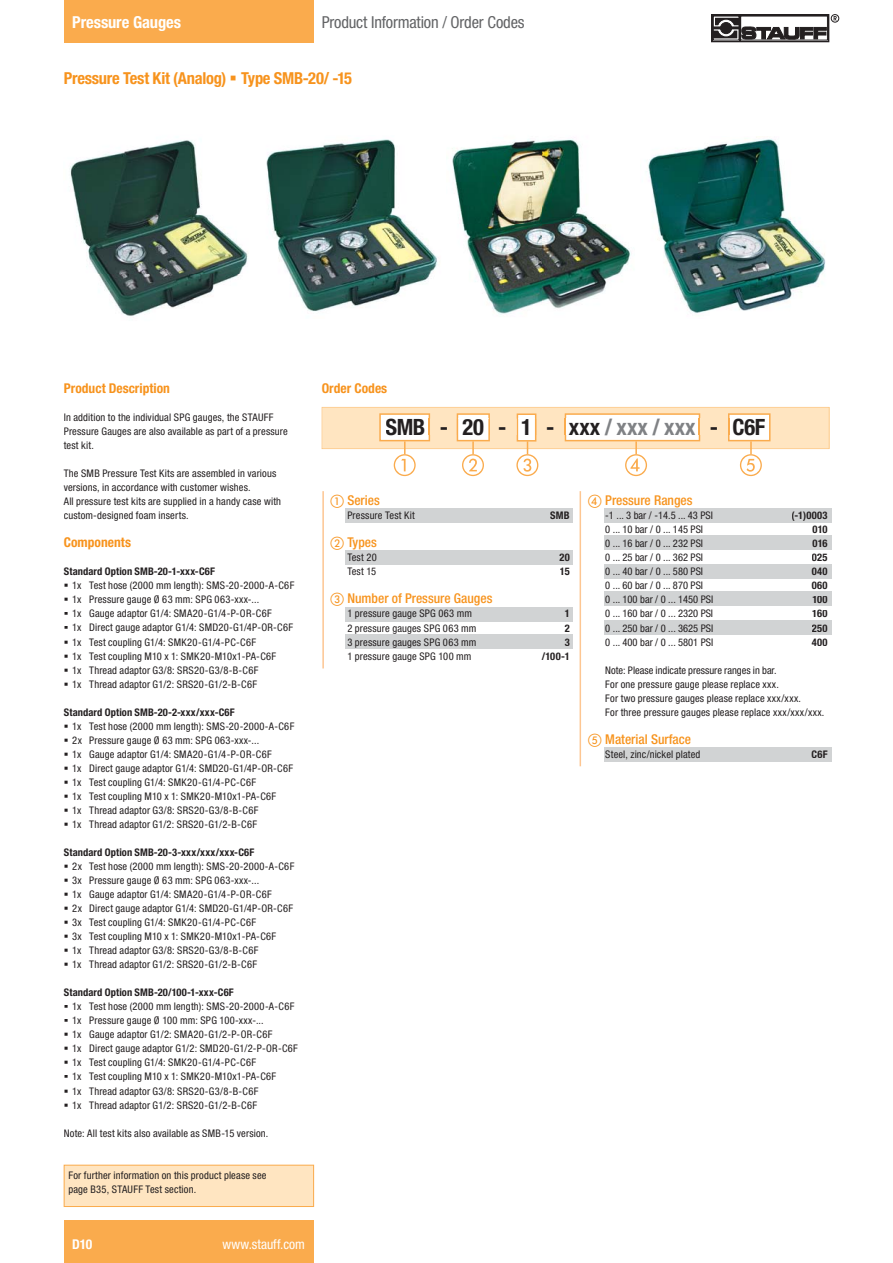
<style>
.page{position:relative;width:893px;height:1263px;background:#fff}
.page>*{position:absolute;margin:0;border:0;box-sizing:border-box;transform-origin:0 0}
.t1{font:700 condensed 22.5px "Helvetica Neue LT Com";color:#808285}
.t2{font:700 condensed 22.5px "Helvetica Neue LT Com";color:#231f20}
.t3{font:700 condensed 16.5px "Helvetica Neue LT Com";letter-spacing:-.02em;color:#f7931d}
.t4{font:condensed 16.5px "Helvetica Neue LT Com";letter-spacing:-.01em;color:#636466}
.t5{font:700 condensed 16.5px "Helvetica Neue LT Com";letter-spacing:-.01em;color:#fff}
.t6{font:500 condensed 13.5px "Helvetica Neue LT Com";color:#f7931d}
.t7{font:700 condensed 13.5px "Helvetica Neue LT Com";color:#f7931d}
.t8{font:condensed 13.5px "Helvetica Neue LT Com";letter-spacing:.005em;color:#fff}
.t9{font:700 condensed 13.5px "Helvetica Neue LT Com";color:#fff}
.t10{font:condensed 10.5px/14.1px "Helvetica Neue LT Com";letter-spacing:.015em;color:#231f20}
.t11{font:700 condensed 10.5px "Helvetica Neue LT Com";letter-spacing:.015em;color:#231f20}
.s1{color:#231f20}
.s2{font-family:"European Pi One";font-weight:400;font-stretch:normal}
</style>
<div class="page">
<div style="left:64px;top:1221px;width:249px;height:42px;background:#faab4d"></div>
<div style="left:64px;top:0;width:249px;height:42px;background:#faab4d"></div>
<div style="left:711px;top:14px;width:118px;height:28px;border:1px solid #231f20"></div>
<svg style="left:715px;top:25px;width:22px;height:6px"></svg>
<div style="left:831px;top:14px;width:8px;height:9px;border:1px solid #231f20;border-radius:50%"></div>
<svg style="left:833px;top:16px;width:4px;height:5px"></svg>
<svg style="left:717px;top:20px;width:21px;height:3px"></svg>
<div style="left:715px;top:18px;width:25px;height:7px;border:1px solid #231f20"></div>
<svg style="left:715px;top:33px;width:20px;height:3px"></svg>
<div style="left:713px;top:31px;width:24px;height:7px;border:1px solid #231f20"></div>
<svg style="left:718px;top:20px;width:16px;height:16px"></svg>
<div style="left:718px;top:20px;width:16px;height:16px;border:1px solid #fff;border-radius:50%"></div>
<div style="left:720px;top:23px;width:12px;height:11px;background:#231f20;border-radius:50%"></div>
<div style="left:720px;top:23px;width:12px;height:11px;border:1px solid #231f20;border-radius:50%"></div>
<div style="left:713px;top:27px;width:27px;height:2px;border:1px solid #231f20"></div>
<svg style="left:742px;top:27px;width:84px;height:13px"></svg>
<img style="left:70px;top:140px;width:178px;height:176px">
<div style="left:604px;top:621px;width:227px;height:14px;background:#d1d3d4"></div>
<div style="left:604px;top:747px;width:227px;height:14px;background:#d1d3d4"></div>
<div style="left:604px;top:564px;width:227px;height:14px;background:#d1d3d4"></div>
<div style="left:604px;top:536px;width:227px;height:14px;background:#d1d3d4"></div>
<div style="left:604px;top:508px;width:227px;height:14px;background:#d1d3d4"></div>
<hr style="left:579px;top:491px;width:2px;height:275px;background:#fdc692">
<svg style="left:322px;top:407px;width:507px;height:69px"></svg>
<div style="left:604px;top:592px;width:227px;height:14px;background:#d1d3d4"></div>
<img style="left:266px;top:139px;width:172px;height:173px">
<img style="left:452px;top:139px;width:179px;height:176px">
<img style="left:646px;top:137px;width:180px;height:176px">
<div style="left:64px;top:1165px;width:250px;height:41px;background:#ffe5c1"></div>
<div style="left:64px;top:1165px;width:250px;height:42px;border:1px solid #faab4d"></div>
<div style="left:345px;top:508px;width:228px;height:14px;background:#d1d3d4"></div>
<div style="left:345px;top:607px;width:228px;height:14px;background:#d1d3d4"></div>
<div style="left:345px;top:550px;width:228px;height:14px;background:#d1d3d4"></div>
<hr style="left:322px;top:491px;width:2px;height:177px;background:#fdc692">
<div style="left:345px;top:635px;width:228px;height:14px;background:#d1d3d4"></div>
<h2 class="t5" style="left:72px;top:16px;width:110px">Pressure Gauges</h2>
<h2 class="t4" style="left:322px;top:16px;width:204px">Product Information / Order Codes</h2>
<h2 class="t3" style="left:64px;top:72px;width:290px">Pressure Test Kit (Analog) Type SMB-20/ -15</h2>
<p class="t7" style="left:64px;top:383px;width:108px">Product Description</p>
<p class="t10" style="left:64px;top:411px;width:226px">In addition to the individual SPG gauges, the STAUFF<br>Pressure Gauges are also available as part of a pressure test kit.</p>
<p class="t10" style="left:64px;top:467px;width:219px">The SMB Pressure Test Kits are assembled in various versions, in accordance with customer wishes.<br>All pressure test kits are supplied in a handy case with custom-designed foam inserts.</p>
<p class="t7" style="left:64px;top:538px;width:69px">Components</p>
<p class="t11" style="left:64px;top:568px;width:153px">Standard Option SMB-20-1-xxx-C6F</p>
<p class="t10" style="left:72px;top:579px;width:224px">1x Test hose (2000 mm length): SMS-20-2000-A-C6F 1x Pressure gauge Ø 63 mm: SPG 063-xxx-...<br>1x Gauge adaptor G1/4: SMA20-G1/4-P-OR-C6F<br>1x Direct gauge adaptor G1/4: SMD20-G1/4P-OR-C6F 1x Test coupling G1/4: SMK20-G1/4-PC-C6F<br>1x Test coupling M10 x 1: SMK20-M10x1-PA-C6F<br>1x Thread adaptor G3/8: SRS20-G3/8-B-C6F<br>1x Thread adaptor G1/2: SRS20-G1/2-B-C6F</p>
<p class="t11" style="left:64px;top:708px;width:172px">Standard Option SMB-20-2-xxx/xxx-C6F</p>
<p class="t10" style="left:72px;top:720px;width:224px">1x Test hose (2000 mm length): SMS-20-2000-A-C6F 2x Pressure gauge Ø 63 mm: SPG 063-xxx-...<br>1x Gauge adaptor G1/4: SMA20-G1/4-P-OR-C6F<br>1x Direct gauge adaptor G1/4: SMD20-G1/4P-OR-C6F 1x Test coupling G1/4: SMK20-G1/4-PC-C6F<br>1x Test coupling M10 x 1: SMK20-M10x1-PA-C6F<br>1x Thread adaptor G3/8: SRS20-G3/8-B-C6F<br>1x Thread adaptor G1/2: SRS20-G1/2-B-C6F</p>
<p class="t11" style="left:64px;top:848px;width:192px">Standard Option SMB-20-3-xxx/xxx/xxx-C6F</p>
<p class="t10" style="left:72px;top:860px;width:224px">2x Test hose (2000 mm length): SMS-20-2000-A-C6F 3x Pressure gauge Ø 63 mm: SPG 063-xxx-...<br>1x Gauge adaptor G1/4: SMA20-G1/4-P-OR-C6F<br>2x Direct gauge adaptor G1/4: SMD20-G1/4P-OR-C6F 3x Test coupling G1/4: SMK20-G1/4-PC-C6F<br>3x Test coupling M10 x 1: SMK20-M10x1-PA-C6F<br>1x Thread adaptor G3/8: SRS20-G3/8-B-C6F<br>1x Thread adaptor G1/2: SRS20-G1/2-B-C6F</p>
<p class="t11" style="left:64px;top:989px;width:171px">Standard Option SMB-20/100-1-xxx-C6F</p>
<p class="t10" style="left:72px;top:1000px;width:227px">1x Test hose (2000 mm length): SMS-20-2000-A-C6F 1x Pressure gauge Ø 100 mm: SPG 100-xxx-...<br>1x Gauge adaptor G1/2: SMA20-G1/2-P-OR-C6F<br>1x Direct gauge adaptor G1/2: SMD20-G1/2-P-OR-C6F 1x Test coupling G1/4: SMK20-G1/4-PC-C6F<br>1x Test coupling M10 x 1: SMK20-M10x1-PA-C6F<br>1x Thread adaptor G3/8: SRS20-G3/8-B-C6F<br>1x Thread adaptor G1/2: SRS20-G1/2-B-C6F</p>
<p class="t10" style="left:64px;top:1127px;width:206px">Note: All test kits also available as SMB-15 version.</p>
<p class="t10" style="left:68px;top:1169px;width:200px">For further information on this product please see page B35, STAUFF Test section.</p>
<p class="t9" style="left:72px;top:1239px;width:22px">D10</p>
<p class="t8" style="left:222px;top:1239px;width:84px">www.stauff.com</p>
<p class="t7" style="left:322px;top:383px;width:67px">Order Codes</p>
<h1 class="t2" style="left:386px;top:419px;width:64px">SMB -</h1>
<h1 class="t2" style="left:498px;top:419px;width:58px">- -</h1>
<h1 class="t2" style="left:462px;top:419px;width:23px">20</h1>
<h1 class="t2" style="left:521px;top:419px;width:12px">1</h1>
<h1 class="t1" style="left:569px;top:419px;width:198px"><span class="s1">xxx</span> / xxx / xxx <span class="s1">- C6F</span></h1>
<p class="t6" style="left:330px;top:495px;width:51px"><span class="s2">-</span> Series</p>
<p class="t10" style="left:347px;top:509px;width:69px">Pressure Test Kit</p>
<p class="t11" style="left:550px;top:512px;width:21px">SMB</p>
<p class="t6" style="left:347px;top:538px;width:31px">Types</p>
<p class="t10" style="left:347px;top:551px;width:31px">Test 20</p>
<p class="t11" style="left:559px;top:554px;width:12px">20</p>
<p class="t10" style="left:347px;top:565px;width:30px">Test 15</p>
<p class="t11" style="left:560px;top:568px;width:11px">15</p>
<p class="t6" style="left:347px;top:594px;width:147px">Number of Pressure Gauges</p>
<p class="t10" style="left:347px;top:608px;width:126px">1 pressure gauge SPG 063 mm</p>
<p class="t11" style="left:565px;top:610px;width:7px">1</p>
<p class="t10" style="left:347px;top:622px;width:131px">2 pressure gauges SPG 063 mm</p>
<p class="t11" style="left:565px;top:624px;width:7px">2</p>
<p class="t10" style="left:347px;top:636px;width:131px">3 pressure gauges SPG 063 mm</p>
<p class="t11" style="left:565px;top:638px;width:7px">3</p>
<p class="t10" style="left:347px;top:650px;width:126px">1 pressure gauge SPG 100 mm</p>
<p class="t11" style="left:542px;top:652px;width:29px">/100-1</p>
<p class="t6" style="left:605px;top:495px;width:89px">Pressure Ranges</p>
<p class="t10" style="left:605px;top:509px;width:109px">-1 ... 3 bar / -14.5 ... 43 PSI</p>
<p class="t11" style="left:791px;top:512px;width:38px">(-1)0003</p>
<p class="t10" style="left:605px;top:523px;width:99px">0 ... 10 bar / 0 ... 145 PSI</p>
<p class="t11" style="left:812px;top:526px;width:17px">010</p>
<p class="t10" style="left:605px;top:537px;width:99px">0 ... 16 bar / 0 ... 232 PSI</p>
<p class="t11" style="left:812px;top:540px;width:17px">016</p>
<p class="t10" style="left:605px;top:551px;width:99px">0 ... 25 bar / 0 ... 362 PSI</p>
<p class="t11" style="left:812px;top:554px;width:17px">025</p>
<p class="t10" style="left:605px;top:565px;width:99px">0 ... 40 bar / 0 ... 580 PSI</p>
<p class="t11" style="left:812px;top:568px;width:17px">040</p>
<p class="t10" style="left:605px;top:579px;width:99px">0 ... 60 bar / 0 ... 870 PSI</p>
<p class="t11" style="left:812px;top:582px;width:17px">060</p>
<p class="t10" style="left:605px;top:593px;width:109px">0 ... 100 bar / 0 ... 1450 PSI</p>
<p class="t11" style="left:812px;top:596px;width:17px">100</p>
<p class="t10" style="left:605px;top:608px;width:109px">0 ... 160 bar / 0 ... 2320 PSI</p>
<p class="t11" style="left:812px;top:610px;width:17px">160</p>
<p class="t10" style="left:605px;top:622px;width:109px">0 ... 250 bar / 0 ... 3625 PSI</p>
<p class="t11" style="left:812px;top:624px;width:17px">250</p>
<p class="t10" style="left:605px;top:636px;width:109px">0 ... 400 bar / 0 ... 5801 PSI</p>
<p class="t11" style="left:812px;top:638px;width:17px">400</p>
<p class="t10" style="left:605px;top:664px;width:221px">Note: Please indicate pressure ranges in bar.<br>For one pressure gauge please replace xxx.<br>For two pressure gauges please replace xxx/xxx.<br>For three pressure gauges please replace xxx/xxx/xxx.</p>
<p class="t6" style="left:605px;top:734px;width:87px">Material Surface</p>
<p class="t10" style="left:605px;top:748px;width:97px">Steel, zinc/nickel plated</p>
<p class="t11" style="left:811px;top:750px;width:18px">C6F</p>
</div>
